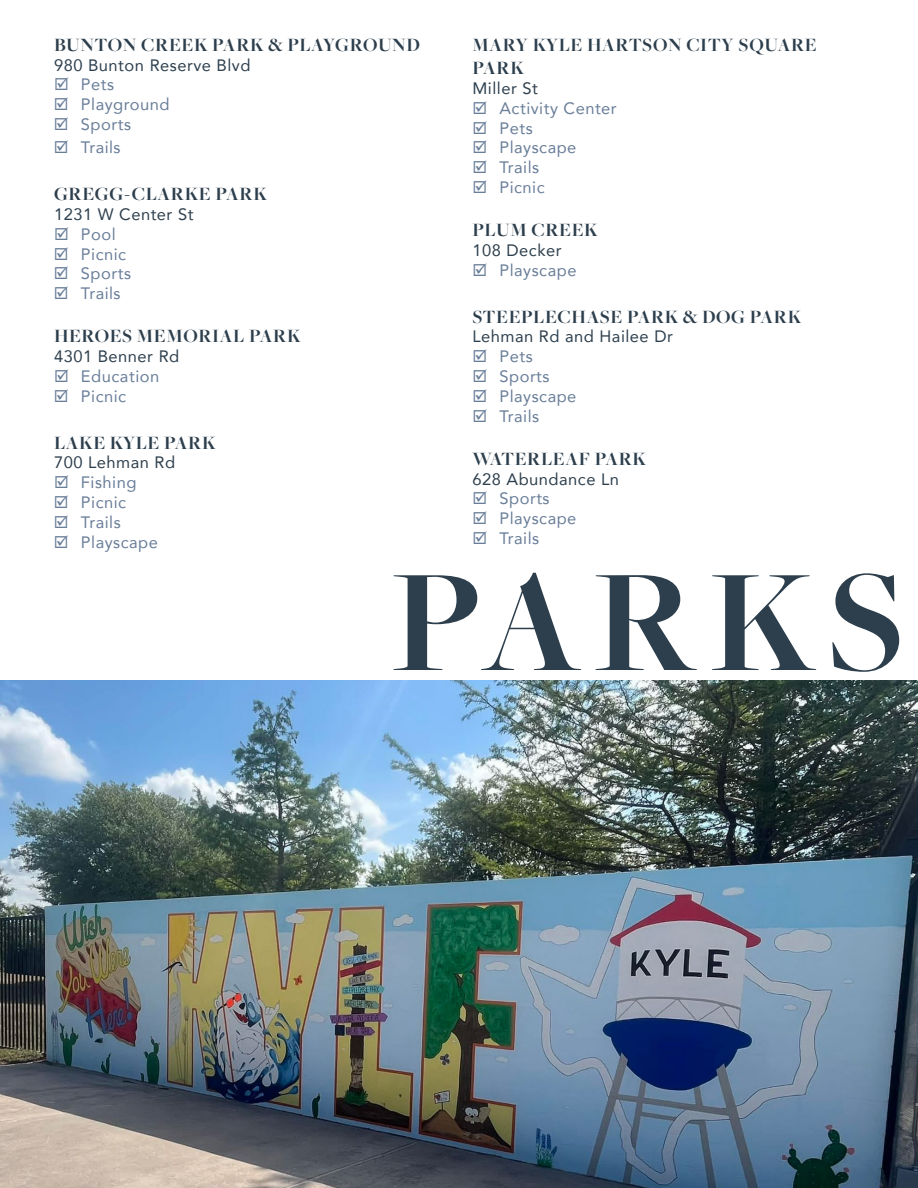
<style>
.page{position:relative;width:918px;height:1188px;background:#fff}
.page>*{position:absolute;margin:0;border:0;box-sizing:border-box;transform-origin:0 0}
.t1{font:700 151.5px "Freight Big Pro";letter-spacing:.08em;color:#2d3f4d}
.t2{font:700 19.5px/23.4px "Freight Big Pro";letter-spacing:.03em;color:#2d3f4d}
.t3{font:16.5px/19.8px "Avenir";letter-spacing:.03em;color:#697e99}
.t4{font:16.5px "Avenir";letter-spacing:.03em;color:#2d3f4d}
</style>
<div class="page">
<img style="left:0;top:680px;width:918px;height:508px">
<p class="t2" style="left:54px;top:33px;width:367px">BUNTON CREEK PARK &amp; PLAYGROUND</p>
<p class="t4" style="left:54px;top:52px;width:198px">980 Bunton Reserve Blvd</p>
<p class="t3" style="left:81px;top:74px;width:90px">Pets<br>Playground<br>Sports</p>
<p class="t3" style="left:81px;top:137px;width:41px">Trails</p>
<p class="t2" style="left:54px;top:182px;width:215px">GREGG-CLARKE PARK</p>
<p class="t4" style="left:54px;top:201px;width:141px">1231 W Center St</p>
<p class="t3" style="left:81px;top:224px;width:52px">Pool<br>Picnic<br>Sports<br>Trails</p>
<p class="t2" style="left:54px;top:324px;width:248px">HEROES MEMORIAL PARK</p>
<p class="t4" style="left:54px;top:343px;width:127px">4301 Benner Rd</p>
<p class="t3" style="left:81px;top:366px;width:80px">Education<br>Picnic</p>
<p class="t2" style="left:54px;top:430px;width:163px">LAKE KYLE PARK</p>
<p class="t4" style="left:54px;top:449px;width:123px">700 Lehman Rd</p>
<p class="t3" style="left:81px;top:472px;width:79px">Fishing<br>Picnic<br>Trails<br>Playscape</p>
<p class="t2" style="left:472px;top:33px;width:346px">MARY KYLE HARTSON CITY SQUARE<br>PARK</p>
<p class="t4" style="left:472px;top:75px;width:67px">Miller St</p>
<p class="t3" style="left:499px;top:98px;width:119px">Activity Center<br>Pets<br>Playscape<br>Trails<br>Picnic</p>
<p class="t2" style="left:472px;top:218px;width:127px">PLUM CREEK</p>
<p class="t4" style="left:472px;top:237px;width:91px">108 Decker</p>
<p class="t3" style="left:499px;top:260px;width:79px">Playscape</p>
<p class="t2" style="left:472px;top:304px;width:330px">STEEPLECHASE PARK &amp; DOG PARK</p>
<p class="t4" style="left:472px;top:323px;width:202px">Lehman Rd and Hailee Dr</p>
<p class="t3" style="left:499px;top:346px;width:79px">Pets<br>Sports<br>Playscape<br>Trails</p>
<p class="t2" style="left:472px;top:447px;width:175px">WATERLEAF PARK</p>
<p class="t4" style="left:472px;top:466px;width:148px">628 Abundance Ln</p>
<p class="t3" style="left:499px;top:488px;width:79px">Sports<br>Playscape<br>Trails</p>
<h1 class="t1" style="left:392px;top:522px;width:515px">PARKS</h1>
</div>
